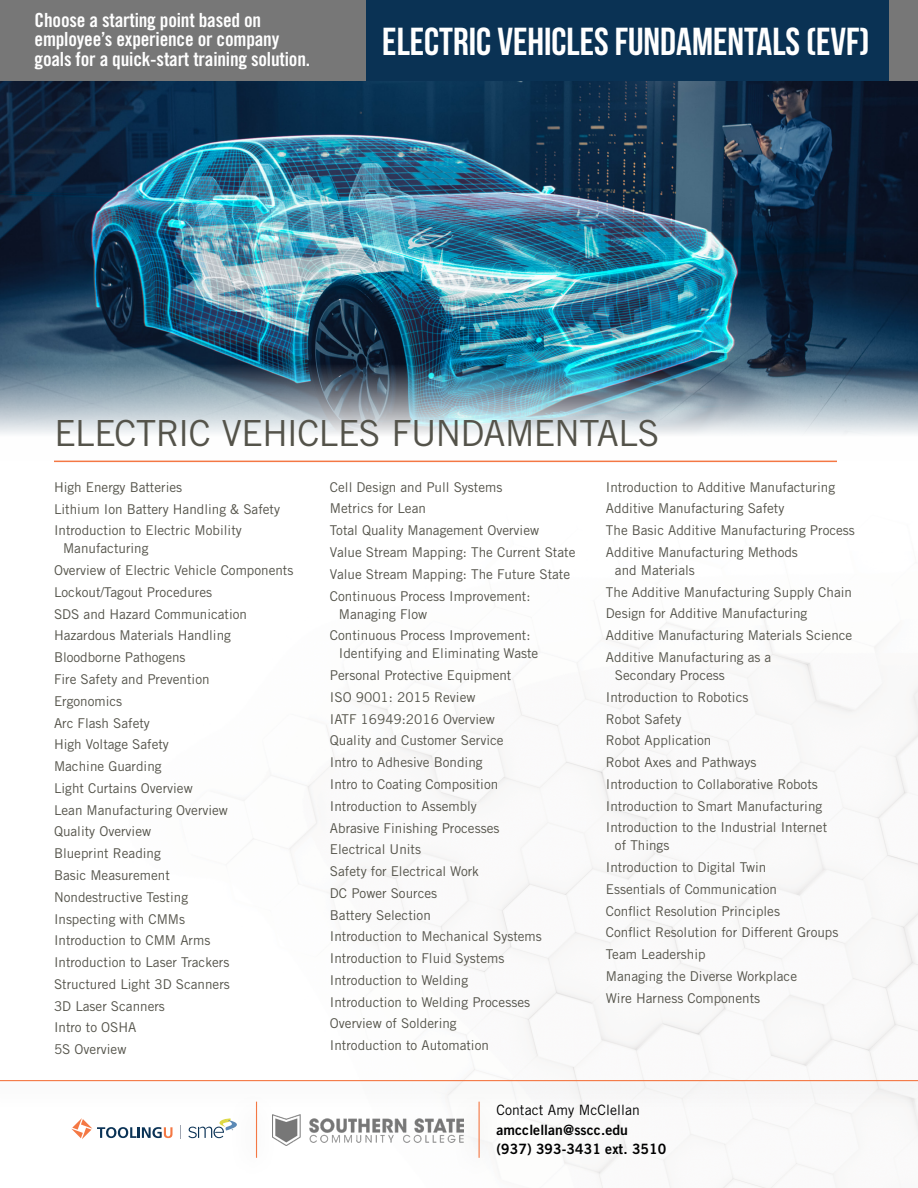
<style>
.page{position:relative;width:918px;height:1188px;background:#fff}
.page>*{position:absolute;margin:0;border:0;box-sizing:border-box;transform-origin:0 0}
.t1{font:39px "Bebas Neue";color:#fff}
.t2{font:36px "Trade Gothic LT Std";letter-spacing:-.025em;color:#54534a}
.t3{font:19.5px/19.5px "Trade Gothic LT Std Bd Cn 20";letter-spacing:-.01em;color:#fff}
.t4{font:14.25px/19.5px "Trade Gothic LT Std Bd 2";letter-spacing:.005em;color:#000}
.t5{font:14.25px "Trade Gothic LT Std";letter-spacing:.005em;color:#000}
.t6{font:13.5px/21.8px "Trade Gothic LT Std";color:#54534a}
</style>
<div class="page">
<img style="left:54px;top:462px;width:864px;height:726px">
<img style="left:0;top:81px;width:918px;height:380px">
<hr style="left:54px;top:461px;width:783px;height:1px;background:#f47844">
<div style="left:0;top:0;width:529px;height:81px;background:#777"></div>
<div style="left:889px;top:0;width:29px;height:81px;background:#777"></div>
<div style="left:0;top:1080px;width:918px;height:30px;background:#f9f9f9"></div>
<hr style="left:0;top:1080px;width:918px;height:1px;background:#f47844">
<div style="left:230px;top:1090px;width:46px;height:91px;background:#fdfdfd"></div>
<hr style="left:256px;top:1102px;width:1px;height:56px;background:#f47844">
<div style="left:452px;top:1090px;width:47px;height:91px;background:#fafafa"></div>
<hr style="left:479px;top:1102px;width:1px;height:56px;background:#f47844">
<img style="left:272px;top:1114px;width:192px;height:32px">
<svg style="left:71px;top:1118px;width:102px;height:21px"></svg>
<svg style="left:188px;top:1118px;width:49px;height:20px"></svg>
<svg style="left:180px;top:1125px;width:1px;height:14px"></svg>
<div style="left:366px;top:0;width:523px;height:81px;background:#0a3254"></div>
<h3 class="t3" style="left:35px;top:10px;width:277px">Choose a starting point based on employee’s experience or company goals for a quick-start training solution.</h3>
<h1 class="t1" style="left:382px;top:21px;width:489px">ELECTRIC VEHICLES FUNDAMENTALS (EVF)</h1>
<h2 class="t2" style="left:54px;top:411px;width:607px">ELECTRIC VEHICLES FUNDAMENTALS</h2>
<p class="t6" style="left:54px;top:476px;width:228px">High Energy Batteries<br>Lithium Ion Battery Handling &amp; Safety<br>Introduction to Electric Mobility</p>
<p class="t6" style="left:54px;top:537px;width:241px;text-indent:9px">Manufacturing<br>Overview of Electric Vehicle Components<br>Lockout/Tagout Procedures<br>SDS and Hazard Communication<br>Hazardous Materials Handling<br>Bloodborne Pathogens<br>Fire Safety and Prevention<br>Ergonomics<br>Arc Flash Safety<br>High Voltage Safety<br>Machine Guarding<br>Light Curtains Overview<br>Lean Manufacturing Overview<br>Quality Overview<br>Blueprint Reading<br>Basic Measurement<br>Nondestructive Testing<br>Inspecting with CMMs<br>Introduction to CMM Arms<br>Introduction to Laser Trackers<br>Structured Light 3D Scanners<br>3D Laser Scanners<br>Intro to OSHA<br>5S Overview</p>
<p class="t6" style="left:330px;top:476px;width:247px">Cell Design and Pull Systems<br>Metrics for Lean<br>Total Quality Management Overview<br>Value Stream Mapping: The Current State<br>Value Stream Mapping: The Future State<br>Continuous Process Improvement:</p>
<p class="t6" style="left:330px;top:603px;width:202px;text-indent:9px">Managing Flow<br>Continuous Process Improvement:</p>
<p class="t6" style="left:330px;top:642px;width:213px;text-indent:9px">Identifying and Eliminating Waste<br>Personal Protective Equipment<br>ISO 9001: 2015 Review<br>IATF 16949:2016 Overview<br>Quality and Customer Service<br>Intro to Adhesive Bonding<br>Intro to Coating Composition<br>Introduction to Assembly<br>Abrasive Finishing Processes<br>Electrical Units<br>Safety for Electrical Work<br>DC Power Sources<br>Battery Selection<br>Introduction to Mechanical Systems<br>Introduction to Fluid Systems<br>Introduction to Welding<br>Introduction to Welding Processes<br>Overview of Soldering<br>Introduction to Automation</p>
<p class="t6" style="left:606px;top:476px;width:250px">Introduction to Additive Manufacturing Additive Manufacturing Safety<br>The Basic Additive Manufacturing Process Additive Manufacturing Methods</p>
<p class="t6" style="left:606px;top:559px;width:248px;text-indent:9px">and Materials<br>The Additive Manufacturing Supply Chain<br>Design for Additive Manufacturing<br>Additive Manufacturing Materials Science<br>Additive Manufacturing as a</p>
<p class="t6" style="left:606px;top:664px;width:223px;text-indent:9px">Secondary Process<br>Introduction to Robotics<br>Robot Safety<br>Robot Application<br>Robot Axes and Pathways<br>Introduction to Collaborative Robots<br>Introduction to Smart Manufacturing<br>Introduction to the Industrial Internet</p>
<p class="t6" style="left:606px;top:835px;width:234px;text-indent:9px">of Things<br>Introduction to Digital Twin<br>Essentials of Communication<br>Conflict Resolution Principles<br>Conflict Resolution for Different Groups<br>Team Leadership<br>Managing the Diverse Workplace<br>Wire Harness Components</p>
<p class="t5" style="left:496px;top:1102px;width:145px">Contact Amy McClellan</p>
<p class="t4" style="left:496px;top:1120px;width:171px">amcclellan@sscc.edu (937) 393-3431 ext. 3510</p>
</div>
